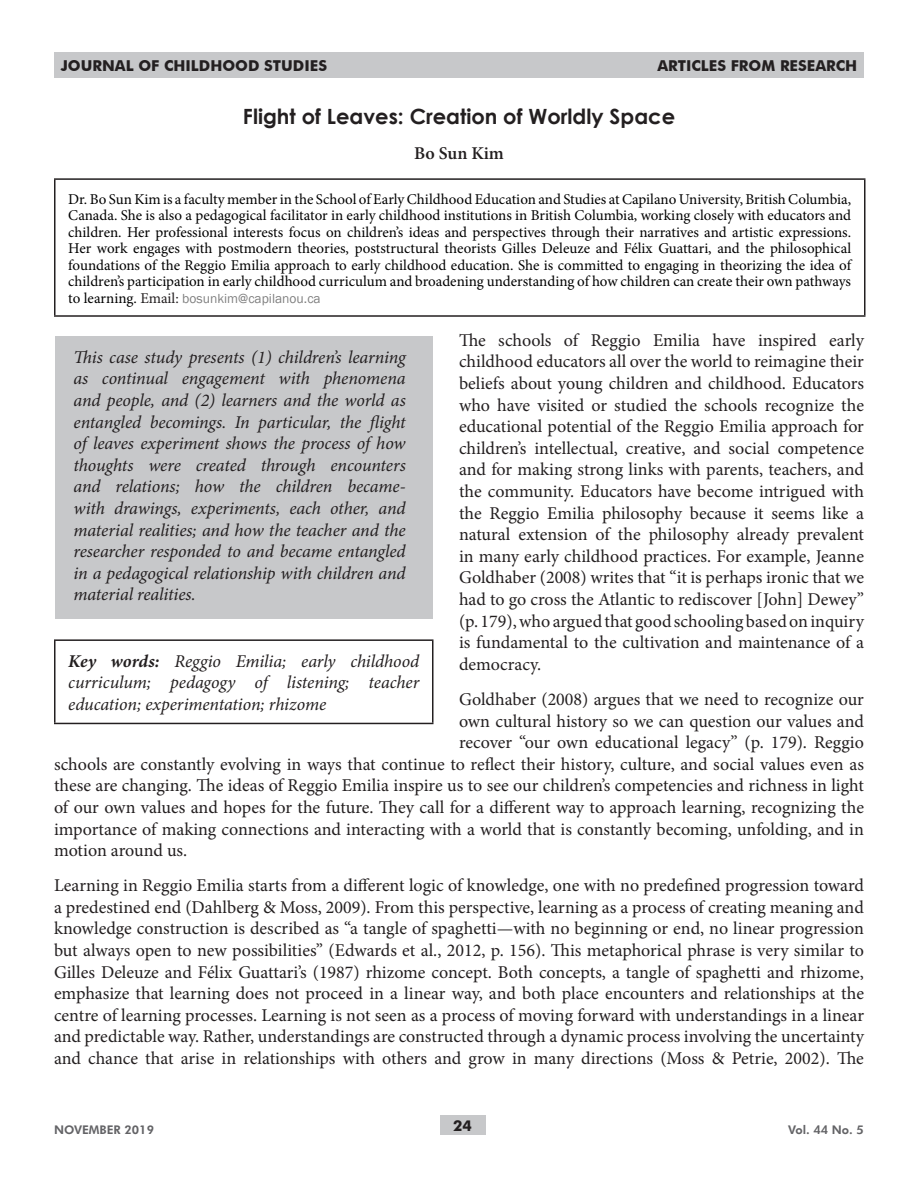
<style>
.page{position:relative;width:918px;height:1188px;background:#fff}
.page>*{position:absolute;margin:0;border:0;box-sizing:border-box;transform-origin:0 0}
.t1{font:700 21px "Century Gothic";color:#231f20}
.t2{font:18px/21.6px "Minion Pro";color:#231f20;text-align:justify}
.t3{font:italic 18px/21.6px "Minion Pro";letter-spacing:-.01em;color:#231f20;text-align:justify}
.t4{font:600 18px "Minion Pro";color:#231f20}
.t5{font:15px/16.5px "Minion Pro";color:#000;text-align:justify}
.t6{font:700 15px "Futura BT";color:#231f20}
.t7{font:13.5px "Franklin Gothic";color:#808080}
.t8{font:800 12px "Futura BT";color:#636366}
.s1{font-family:"Minion Pro";font-size:15px;color:#000}
.s2{font-family:"Minion Pro";font-size:15px;color:#231f20}
.s3{font-weight:700}
</style>
<div class="page">
<div style="left:440px;top:1116px;width:45px;height:19px;background:#c7c8ca"></div>
<div style="left:54px;top:52px;width:810px;height:26px;background:#c7c8ca"></div>
<hr style="left:54px;top:178px;width:812px;height:2px;background:#231f20">
<hr style="left:54px;top:180px;width:2px;height:135px;background:#231f20">
<hr style="left:864px;top:180px;width:2px;height:135px;background:#231f20">
<hr style="left:54px;top:315px;width:812px;height:2px;background:#231f20">
<div style="left:55px;top:336px;width:378px;height:283px;background:#c7c8ca"></div>
<hr style="left:54px;top:639px;width:380px;height:2px;background:#231f20">
<hr style="left:54px;top:641px;width:2px;height:82px;background:#231f20">
<hr style="left:432px;top:641px;width:2px;height:82px;background:#231f20">
<hr style="left:54px;top:723px;width:380px;height:1px;background:#231f20">
<p class="t6" style="left:61px;top:57px;width:268px">JOURNAL OF CHILDHOOD STUDIES</p>
<p class="t6" style="left:657px;top:57px;width:201px">ARTICLES FROM RESEARCH</p>
<p class="t1" style="left:243px;top:100px;width:434px">Flight of Leaves: Creation of Worldly Space</p>
<p class="t4" style="left:414px;top:141px;width:91px">Bo Sun Kim</p>
<p class="t5" style="left:68px;top:191px;width:784px">Dr. Bo Sun Kim is a faculty member in the School of Early Childhood Education and Studies at Capilano University, British Columbia, Canada. She is also a pedagogical facilitator in early childhood institutions in British Columbia, working closely with educators and children. Her professional interests focus on children’s ideas and perspectives through their narratives and artistic expressions.<br>Her work engages with postmodern theories, poststructural theorists Gilles Deleuze and Félix Guattari, and the philosophical foundations of the Reggio Emilia approach to early childhood education. She is committed to engaging in theorizing the idea of children’s participation in early childhood curriculum and broadening understanding of how children can create their own pathways</p>
<p class="t7" style="left:68px;top:290px;width:254px"><span class="s1">to learning.</span> <span class="s2">Email:</span> bosunkim@capilanou.ca</p>
<p class="t2" style="left:459px;top:329px;width:407px">The schools of Reggio Emilia have inspired early childhood educators all over the world to reimagine their beliefs about young children and childhood. Educators who have visited or studied the schools recognize the educational potential of the Reggio Emilia approach for children’s intellectual, creative, and social competence and for making strong links with parents, teachers, and the community. Educators have become intrigued with the Reggio Emilia philosophy because it seems like a natural extension of the philosophy already prevalent in many early childhood practices. For example, Jeanne Goldhaber (2008) writes that “it is perhaps ironic that we had to go cross the Atlantic to rediscover [John] Dewey” (p. 179), who argued that good schooling based on inquiry is fundamental to the cultivation and maintenance of a democracy.</p>
<p class="t2" style="left:459px;top:688px;width:406px">Goldhaber (2008) argues that we need to recognize our</p>
<p class="t2" style="left:459px;top:710px;width:406px">own cultural history so we can question our values and</p>
<p class="t2" style="left:459px;top:732px;width:406px">recover “our own educational legacy” (p. 179). Reggio</p>
<p class="t2" style="left:54px;top:753px;width:811px">schools are constantly evolving in ways that continue to reflect their history, culture, and social values even as</p>
<p class="t2" style="left:54px;top:775px;width:812px">these are changing. The ideas of Reggio Emilia inspire us to see our children’s competencies and richness in light</p>
<p class="t2" style="left:54px;top:796px;width:812px">of our own values and hopes for the future. They call for a different way to approach learning, recognizing the</p>
<p class="t2" style="left:54px;top:818px;width:811px">importance of making connections and interacting with a world that is constantly becoming, unfolding, and in</p>
<p class="t2" style="left:54px;top:840px;width:135px">motion around us.</p>
<p class="t2" style="left:54px;top:875px;width:812px">Learning in Reggio Emilia starts from a different logic of knowledge, one with no predefined progression toward a predestined end (Dahlberg &amp; Moss, 2009). From this perspective, learning as a process of creating meaning and knowledge construction is described as “a tangle of spaghetti—with no beginning or end, no linear progression but always open to new possibilities” (Edwards et al., 2012, p. 156). This metaphorical phrase is very similar to Gilles Deleuze and Félix Guattari’s (1987) rhizome concept. Both concepts, a tangle of spaghetti and rhizome, emphasize that learning does not proceed in a linear way, and both place encounters and relationships at the centre of learning processes. Learning is not seen as a process of moving forward with understandings in a linear and predictable way. Rather, understandings are constructed through a dynamic process involving the uncertainty and chance that arise in relationships with others and grow in many directions (Moss &amp; Petrie, 2002). The</p>
<p class="t3" style="left:74px;top:346px;width:334px">This case study presents (1) children’s learning as continual engagement with phenomena and people, and (2) learners and the world as entangled becomings. In particular, the flight of leaves experiment shows the process of how thoughts were created through encounters and relations; how the children became&shy;with drawings, experiments, each other, and material realities; and how the teacher and the researcher responded to and became entangled in a pedagogical relationship with children and material realities.</p>
<p class="t3" style="left:68px;top:650px;width:353px"><span class="s3">Key words:</span> Reggio Emilia; early childhood curriculum; pedagogy of listening; teacher education; experimentation; rhizome</p>
<p class="t8" style="left:54px;top:1122px;width:102px">NOVEMBER 2019</p>
<p class="t6" style="left:453px;top:1117px;width:20px">24</p>
<p class="t8" style="left:788px;top:1122px;width:77px">Vol. 44 No. 5</p>
</div>
